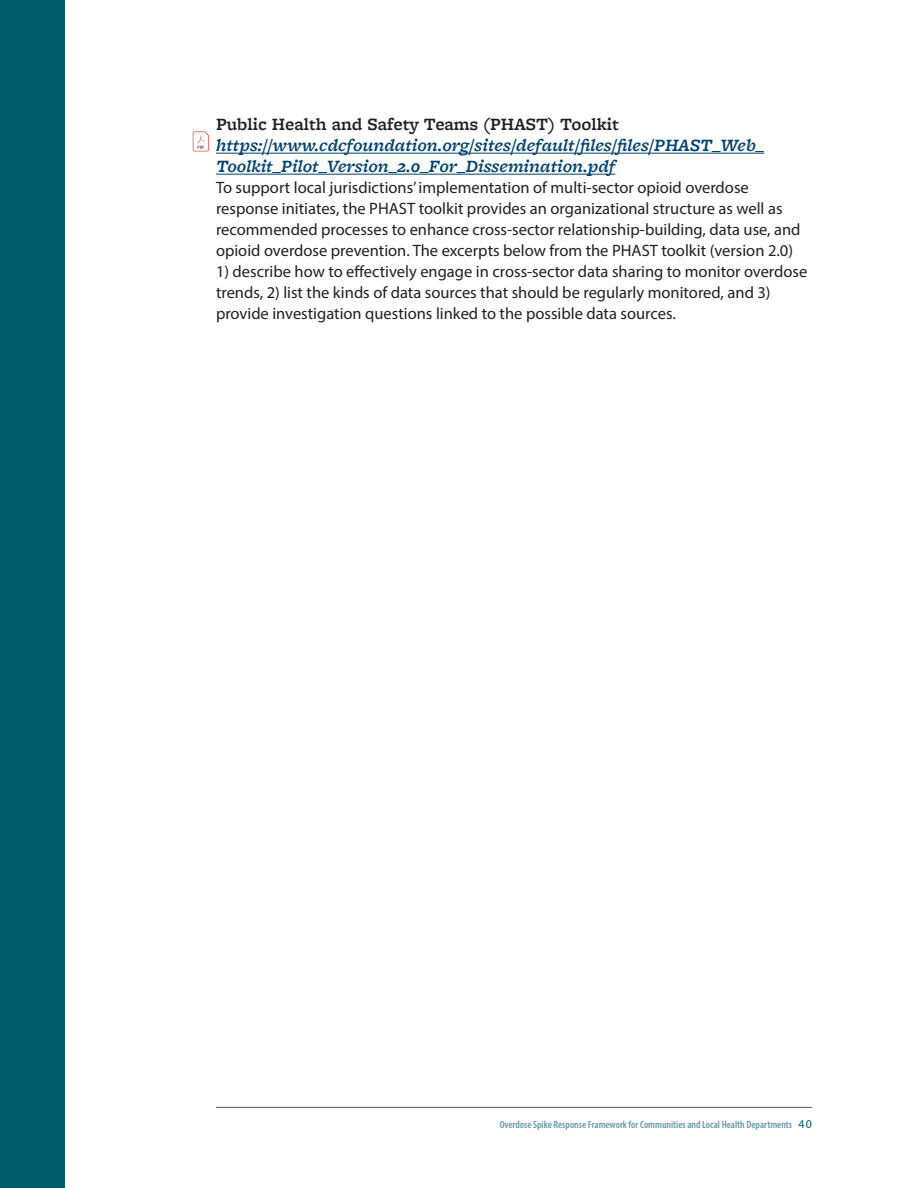
<style>
.page{position:relative;width:918px;height:1188px;background:#fff}
.page>*{position:absolute;margin:0;border:0;box-sizing:border-box;transform-origin:0 0}
.sidebar_bullets{font:italic 600 18px/21px "Freight Micro Pro";color:#004270}
.sidebar_bullets-2{font:16.5px/21px "Myriad Pro";color:#231f20}
.t1{font:600 condensed 10.5px "Myriad Pro";color:#6798a7}
.s1{font-style:normal;color:#231f20}
.s2{font-weight:400;font-stretch:normal;font-size:12px;color:#005c6d}
</style>
<div class="page">
<div style="left:0;top:0;width:65px;height:1188px;background:#005c6d"></div>
<hr style="left:216px;top:1107px;width:596px;height:1px;background:#57585a">
<hr style="left:216px;top:153px;width:548px;height:1px;background:#004270">
<hr style="left:216px;top:174px;width:399px;height:1px;background:#004270">
<svg style="left:193px;top:131px;width:16px;height:20px"></svg>
<p class="sidebar_bullets" style="left:216px;top:113px;width:550px"><span class="s1">Public Health and Safety Teams (PHAST) Toolkit </span>https://www.cdcfoundation.org/sites/default/files/files/PHAST_Web_<br>Toolkit_Pilot_Version_2.0_For_Dissemination.pdf</p>
<p class="sidebar_bullets-2" style="left:216px;top:176px;width:586px">To support local jurisdictions’ implementation of multi-sector opioid overdose response initiates, the PHAST toolkit provides an organizational structure as well as recommended processes to enhance cross-sector relationship-building, data use, and opioid overdose prevention. The excerpts below from the PHAST toolkit (version 2.0)</p>
<p class="sidebar_bullets-2" style="left:216px;top:260px;width:593px">1) describe how to effectively engage in cross-sector data sharing to monitor overdose trends, 2) list the kinds of data sources that should be regularly monitored, and 3) provide investigation questions linked to the possible data sources.</p>
<p class="t1" style="left:500px;top:1118px;width:314px">Overdose Spike Response Framework for Communities and Local Health Departments <span class="s2">40</span></p>
</div>
